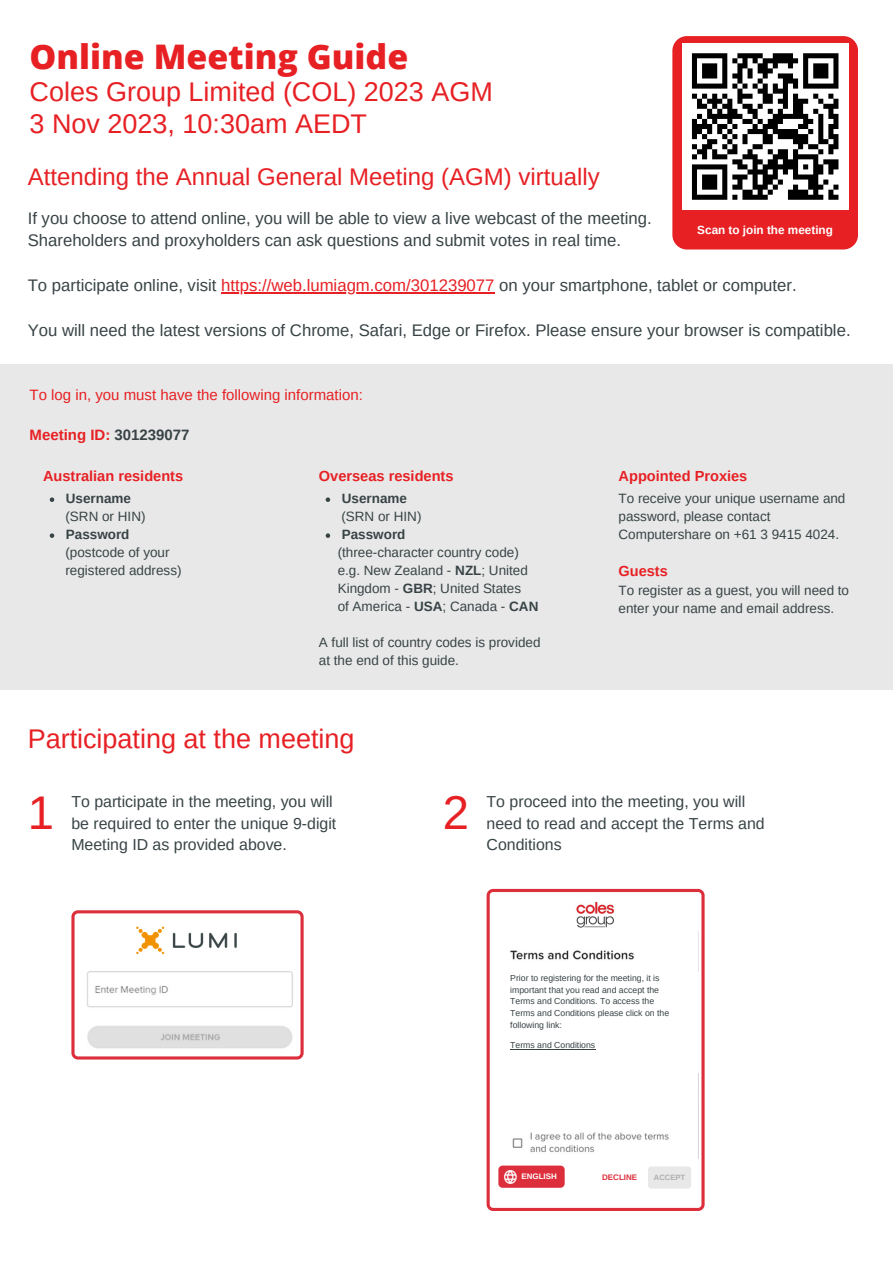
<style>
.page{position:relative;width:893px;height:1264px;background:#fff}
.page>*{position:absolute;margin:0;border:0;box-sizing:border-box;transform-origin:0 0}
.t1{font:47.25px "Arimo";color:#e72024}
.t2{font:800 33.9px "Open Sans";color:#e72024}
.t3{font:27px "Arimo";color:#e72024}
.t4{font:24px "Arimo";color:#e72024}
.t5{font:16.8px "Arimo";color:#384345}
.t6{font:15.9px/21.3px "Arimo";color:#384345}
.t7{font:15px "Arimo";color:#e72024}
.t8{font:700 15px "Arimo";color:#e72024}
.t9{font:700 14.55px "Arimo";color:#e72024}
.t10{font:13.5px/18px "Arimo";color:#384345}
.t11{font:700 13.5px "Arimo";color:#384345}
.t12{font:700 11.7px "Arimo";color:#fff}
.t13{font:8.7px/11.6px "Arimo";color:#384345}
.t14{font:700 7.95px "Arimo";color:#fff}
.t15{font:700 7.95px "Arimo";color:#dd2f3b}
.t16{font:700 7.65px "Arimo";color:#adaeae}
.s1{color:#e72024}
.s2{color:#384345}
.s3{color:#e8e8e8}
.s4{font-weight:700}
</style>
<div class="page">
<div style="left:0;top:364px;width:892px;height:325px;background:#e8e8e8"></div>
<hr style="left:221px;top:292px;width:273px;height:2px;background:#e72024">
<svg style="left:50px;top:497px;width:4px;height:5px"></svg>
<svg style="left:50px;top:533px;width:4px;height:5px"></svg>
<svg style="left:325px;top:497px;width:5px;height:5px"></svg>
<svg style="left:325px;top:533px;width:5px;height:5px"></svg>
<div style="left:672px;top:36px;width:186px;height:213px;background:#e72024;border-radius:15px"></div>
<div style="left:681px;top:43px;width:167px;height:167px;background:#fff"></div>
<svg style="left:691px;top:53px;width:148px;height:147px"></svg>
<svg style="left:71px;top:910px;width:232px;height:149px"></svg>
<img style="left:132px;top:923px;width:111px;height:33px">
<svg style="left:486px;top:888px;width:218px;height:322px"></svg>
<img style="left:545px;top:900px;width:101px;height:31px">
<img style="left:492px;top:1073px;width:206px;height:85px">
<div style="left:498px;top:1165px;width:66px;height:22px;background:#dd2f3b;border-radius:4px"></div>
<svg style="left:504px;top:1170px;width:12px;height:13px"></svg>
<div style="left:648px;top:1166px;width:43px;height:22px;background:#e8e8e8;border-radius:3px"></div>
<img style="left:492px;top:931px;width:206px;height:40px">
<hr style="left:510px;top:1048px;width:85px;height:1px;background:#384345">
<p class="t2" style="left:30px;top:32px;width:380px">Online Meeting Guide</p>
<p class="t3" style="left:30px;top:76px;width:464px">Coles Group Limited (COL) 2023 AGM</p>
<p class="t3" style="left:30px;top:108px;width:339px">3 Nov 2023, 10:30am AEDT</p>
<p class="t4" style="left:28px;top:164px;width:573px">Attending the Annual General Meeting (AGM) virtually</p>
<p class="t5" style="left:28px;top:209px;width:625px">If you choose to attend online, you will be able to view a live webcast of the meeting.</p>
<p class="t5" style="left:28px;top:231px;width:594px">Shareholders and proxyholders can ask questions and submit votes in real time.</p>
<p class="t5" style="left:28px;top:276px;width:770px">To participate online, visit <span class="s1">https://web.lumiagm.com/301239077</span> on your smartphone, tablet or computer.</p>
<p class="t5" style="left:28px;top:321px;width:824px">You will need the latest versions of Chrome, Safari, Edge or Firefox. Please ensure your browser is compatible.</p>
<p class="t12" style="left:697px;top:223px;width:137px">Scan to join the meeting</p>
<p class="t7" style="left:30px;top:386px;width:335px">To log in, you must have the following information:</p>
<p class="t8" style="left:30px;top:427px;width:161px">Meeting ID: <span class="s2">301239077</span></p>
<p class="t9" style="left:43px;top:467px;width:142px">Australian residents</p>
<p class="t11" style="left:66px;top:491px;width:67px">Username</p>
<p class="t10" style="left:65px;top:507px;width:82px">(SRN or HIN)</p>
<p class="t11" style="left:66px;top:527px;width:65px">Password</p>
<p class="t10" style="left:65px;top:543px;width:118px">(postcode of your registered address)</p>
<p class="t9" style="left:319px;top:467px;width:136px">Overseas residents</p>
<p class="t11" style="left:342px;top:491px;width:67px">Username</p>
<p class="t10" style="left:341px;top:507px;width:82px">(SRN or HIN)</p>
<p class="t11" style="left:342px;top:527px;width:65px">Password</p>
<p class="t10" style="left:319px;top:543px;width:221px;text-indent:19px">(three-character country code)<br><span class="s3">.</span> e.g. New Zealand - <span class="s4">NZL</span>; United<br><span class="s3">.</span> Kingdom - <span class="s4">GBR</span>; United States<br><span class="s3">.</span> of America - <span class="s4">USA</span>; Canada - <span class="s4">CAN</span></p>
<p class="t10" style="left:319px;top:633px;width:223px">A full list of country codes is provided at the end of this guide.</p>
<p class="t3" style="left:28px;top:724px;width:328px">Participating at the meeting</p>
<p class="t9" style="left:618px;top:467px;width:130px">Appointed Proxies</p>
<p class="t10" style="left:618px;top:489px;width:228px">To receive your unique username and password, please contact<br>Computershare on +61 3 9415 4024.</p>
<p class="t9" style="left:618px;top:563px;width:51px">Guests</p>
<p class="t10" style="left:618px;top:581px;width:232px">To register as a guest, you will need to enter your name and email address.</p>
<p class="t1" style="left:28px;top:786px;width:28px">1</p>
<p class="t6" style="left:71px;top:791px;width:266px">To participate in the meeting, you will be required to enter the unique 9-digit<br>Meeting ID as provided above.</p>
<p class="t1" style="left:443px;top:786px;width:28px">2</p>
<p class="t6" style="left:486px;top:791px;width:280px">To proceed into the meeting, you will need to read and accept the Terms and<br>Conditions</p>
<p class="t13" style="left:510px;top:972px;width:160px">Prior to registering for the meeting, it is important that you read and accept the Terms and Conditions. To access the Terms and Conditions please click on the</p>
<p class="t13" style="left:510px;top:1018px;width:53px">following link:</p>
<p class="t13" style="left:510px;top:1039px;width:86px">Terms and Conditions</p>
<p class="t14" style="left:521px;top:1172px;width:37px">ENGLISH</p>
<p class="t15" style="left:602px;top:1172px;width:37px">DECLINE</p>
<p class="t16" style="left:653px;top:1173px;width:33px">ACCEPT</p>
</div>
